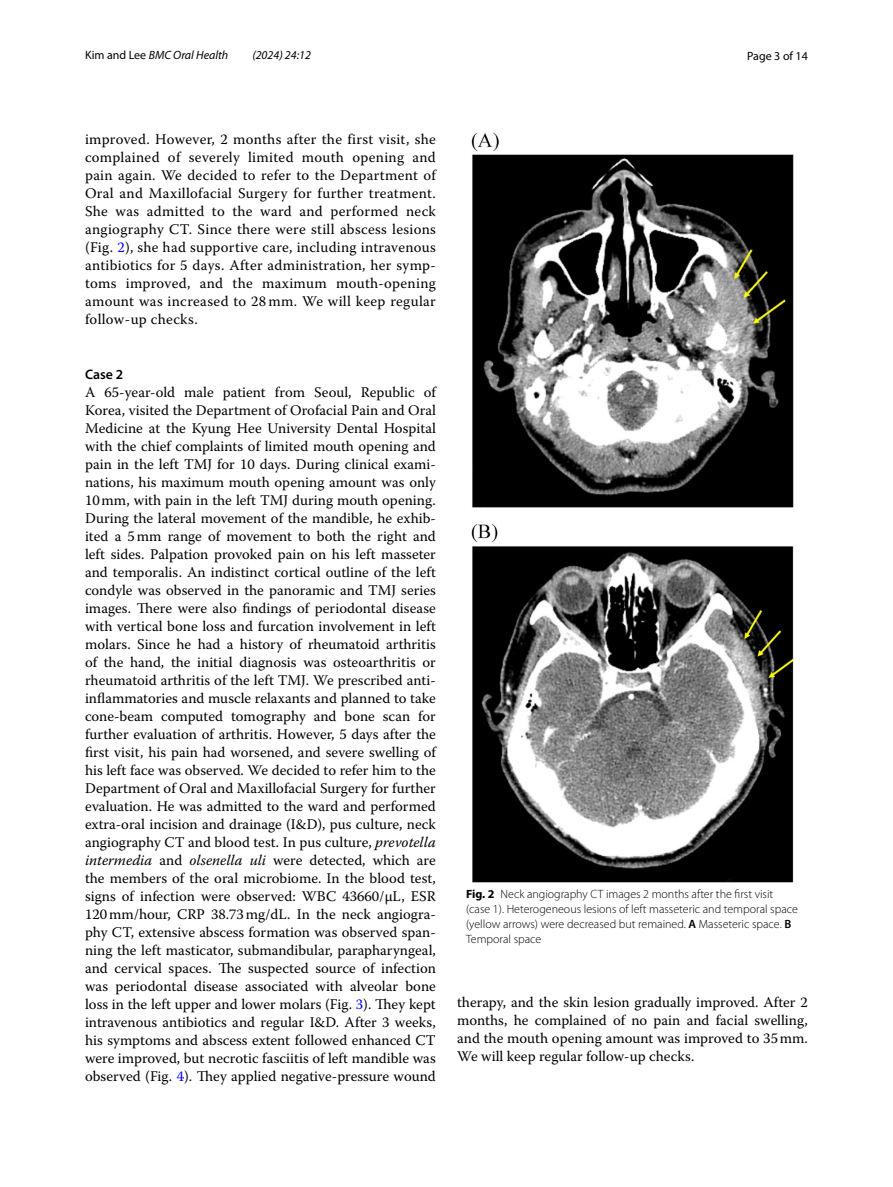
<style>
.page{position:relative;width:893px;height:1187px;background:#fff}
.page>*{position:absolute;margin:0;border:0;box-sizing:border-box;transform-origin:0 0}
.t1{font:14.7px/18px "Warnock Pro";letter-spacing:.005em;color:#000;text-align:justify}
.t2{font:600 13.8px "Myriad Pro";color:#000}
.t3{font:300 12px/15px "Myriad Pro";color:#000}
.t4{font:italic 12px "Myriad Pro";color:#000}
.t5{font:12px "Myriad Pro";color:#000}
.s1{font-style:normal}
.s2{color:#00f}
.s3{font-style:italic}
.s4{font-weight:700}
.s5{font-weight:600}
</style>
<div class="page">
<img style="left:471px;top:133px;width:322px;height:749px">
<p class="t4" style="left:85px;top:48px;width:145px"><span class="s1">Kim and Lee</span> BMC Oral Health</p>
<p class="t4" style="left:252px;top:48px;width:60px">(2024) 24:12</p>
<p class="t5" style="left:747px;top:48px;width:62px">Page 3 of 14</p>
<p class="t1" style="left:85px;top:130px;width:352px">improved. However, 2 months after the first visit, she complained of severely limited mouth opening and pain again. We decided to refer to the Department of Oral and Maxillofacial Surgery for further treatment.<br>She was admitted to the ward and performed neck angiography CT. Since there were still abscess lesions (Fig. <span class="s2">2</span>), she had supportive care, including intravenous antibiotics for 5 days. After administration, her symp&shy;toms improved, and the maximum mouth-opening amount was increased to 28 mm. We will keep regular follow-up checks.</p>
<p class="t2" style="left:85px;top:365px;width:40px">Case 2</p>
<p class="t1" style="left:85px;top:382px;width:352px">A 65-year-old male patient from Seoul, Republic of Korea, visited the Department of Orofacial Pain and Oral Medicine at the Kyung Hee University Dental Hospital with the chief complaints of limited mouth opening and pain in the left TMJ for 10 days. During clinical exami&shy;nations, his maximum mouth opening amount was only 10mm, with pain in the left TMJ during mouth opening.<br>During the lateral movement of the mandible, he exhib&shy;ited a 5mm range of movement to both the right and left sides. Palpation provoked pain on his left masseter and temporalis. An indistinct cortical outline of the left condyle was observed in the panoramic and TMJ series images. There were also findings of periodontal disease with vertical bone loss and furcation involvement in left molars. Since he had a history of rheumatoid arthritis of the hand, the initial diagnosis was osteoarthritis or rheumatoid arthritis of the left TMJ. We prescribed anti&shy;inflammatories and muscle relaxants and planned to take cone-beam computed tomography and bone scan for further evaluation of arthritis. However, 5 days after the first visit, his pain had worsened, and severe swelling of his left face was observed. We decided to refer him to the Department of Oral and Maxillofacial Surgery for further evaluation. He was admitted to the ward and performed extra-oral incision and drainage (I&amp;D), pus culture, neck angiography CT and blood test. In pus culture, <span class="s3">prevotella intermedia</span> and <span class="s3">olsenella uli</span> were detected, which are the members of the oral microbiome. In the blood test, signs of infection were observed: WBC 43660/μL, ESR 120mm/hour, CRP 38.73mg/dL. In the neck angiogra&shy;phy CT, extensive abscess formation was observed span&shy;ning the left masticator, submandibular, parapharyngeal, and cervical spaces. The suspected source of infection was periodontal disease associated with alveolar bone loss in the left upper and lower molars (Fig. <span class="s2">3</span>). They kept intravenous antibiotics and regular I&amp;D. After 3 weeks, his symptoms and abscess extent followed enhanced CT were improved, but necrotic fasciitis of left mandible was observed (Fig. <span class="s2">4</span>). They applied negative-pressure wound</p>
<p class="t3" style="left:466px;top:886px;width:333px"><span class="s4">Fig. 2</span> Neck angiography CT images 2 months after the first visit (case 1). Heterogeneous lesions of left masseteric and temporal space (yellow arrows) were decreased but remained. <span class="s5">A</span> Masseteric space. <span class="s5">B </span>Temporal space</p>
<p class="t1" style="left:457px;top:992px;width:352px">therapy, and the skin lesion gradually improved. After 2 months, he complained of no pain and facial swelling, and the mouth opening amount was improved to 35mm.<br>We will keep regular follow-up checks.</p>
</div>
